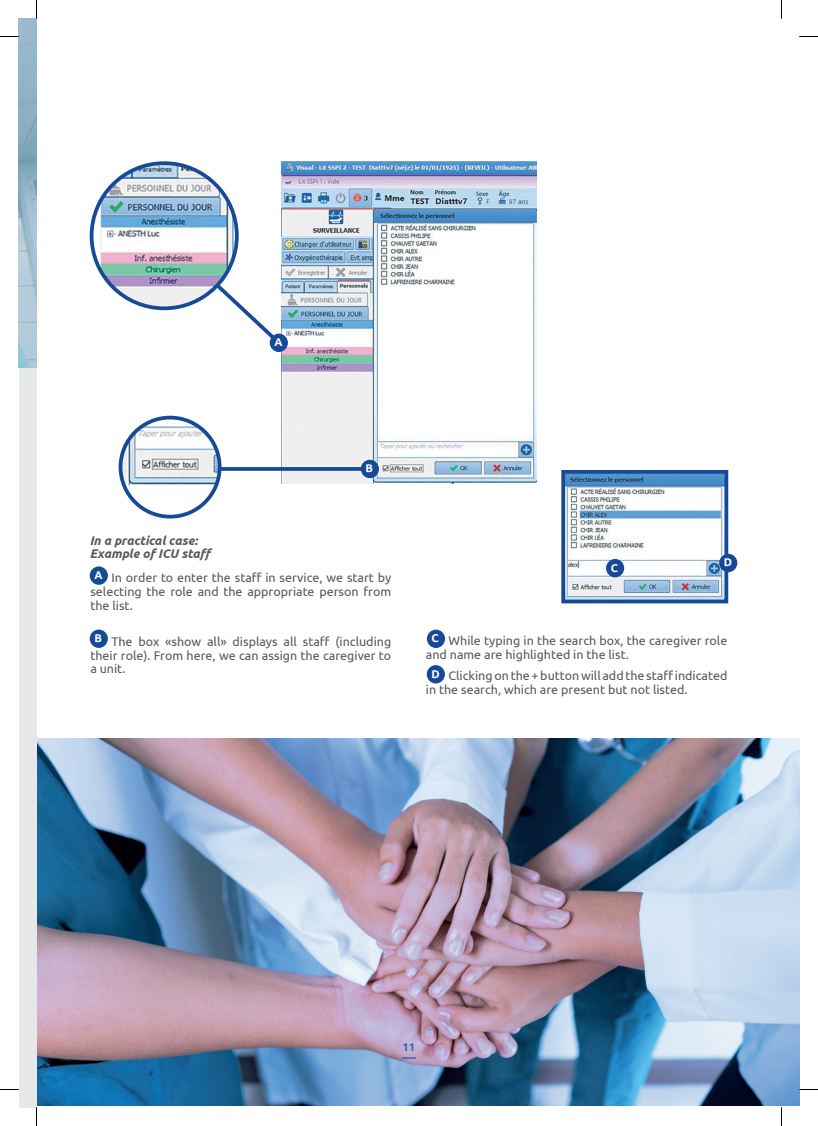
<style>
.page{position:relative;width:818px;height:1126px;background:#fff}
.page>*{position:absolute;margin:0;border:0;box-sizing:border-box;transform-origin:0 0}
.t1{font:12.5px/13.8px "Ubuntu";color:#57585a;text-align:justify}
.t2{font:italic 700 12.5px/13.8px "Ubuntu";color:#57585a}
.t3{font:700 11.25px "Ubuntu";color:#fff}
.t4{font:500 11.25px "Ubuntu";color:#185aa9}
</style>
<div class="page">
<img style="left:36px;top:738px;width:762px;height:367px">
<svg style="left:401px;top:1057px;width:15px;height:1px"></svg>
<div style="left:19px;top:367px;width:17px;height:740px;background:#e6e7e9"></div>
<img style="left:281px;top:161px;width:255px;height:322px">
<svg style="left:221px;top:467px;width:139px;height:4px"></svg>
<img style="left:19px;top:19px;width:17px;height:348px">
<svg style="left:159px;top:230px;width:125px;height:107px"></svg>
<div style="left:269px;top:333px;width:19px;height:19px;background:#164a96;border-radius:50%"></div>
<img style="left:101px;top:163px;width:136px;height:145px">
<div style="left:90px;top:161px;width:148px;height:149px;border:4px solid #164a96;border-radius:50%"></div>
<div style="left:360px;top:459px;width:19px;height:19px;background:#164a96;border-radius:50%"></div>
<img style="left:120px;top:420px;width:99px;height:65px">
<div style="left:119px;top:415px;width:102px;height:103px;border:4px solid #164a96;border-radius:50%"></div>
<div style="left:90px;top:566px;width:18px;height:18px;background:#164a96;border-radius:50%"></div>
<div style="left:90px;top:629px;width:18px;height:19px;background:#164a96;border-radius:50%"></div>
<img style="left:566px;top:475px;width:156px;height:123px">
<div style="left:561px;top:470px;width:166px;height:133px;border:4px solid #164a96"></div>
<div style="left:605px;top:559px;width:18px;height:18px;background:#164a96;border-radius:50%"></div>
<div style="left:426px;top:629px;width:19px;height:19px;background:#164a96;border-radius:50%"></div>
<div style="left:426px;top:665px;width:18px;height:18px;background:#164a96;border-radius:50%"></div>
<div style="left:718px;top:553px;width:18px;height:19px;background:#164a96;border-radius:50%"></div>
<svg style="left:0;top:36px;width:19px;height:1px"></svg>
<svg style="left:799px;top:36px;width:18px;height:1px"></svg>
<svg style="left:0;top:1089px;width:19px;height:1px"></svg>
<svg style="left:798px;top:1088px;width:19px;height:2px"></svg>
<svg style="left:36px;top:0;width:1px;height:19px"></svg>
<svg style="left:36px;top:1107px;width:1px;height:18px"></svg>
<p class="t3" style="left:274px;top:335px;width:10px">A</p>
<p class="t2" style="left:90px;top:533px;width:125px">In a practical case:<br>Example of ICU staff</p>
<p class="t3" style="left:365px;top:461px;width:9px">B</p>
<p class="t3" style="left:94px;top:568px;width:10px">A</p>
<p class="t1" style="left:90px;top:570px;width:302px;text-indent:21px">In order to enter the staff in service, we start by selecting the role and the appropriate person from the list.</p>
<p class="t3" style="left:610px;top:560px;width:9px">C</p>
<p class="t3" style="left:723px;top:555px;width:10px">D</p>
<p class="t3" style="left:431px;top:631px;width:9px">C</p>
<p class="t3" style="left:431px;top:666px;width:10px">D</p>
<p class="t3" style="left:94px;top:631px;width:9px">B</p>
<p class="t1" style="left:90px;top:634px;width:302px;text-indent:21px">The box «show all» displays all staff (including their role). From here, we can assign the caregiver to a unit.</p>
<p class="t1" style="left:425px;top:633px;width:303px;text-indent:23px">While typing in the search box, the caregiver role and name are highlighted in the list.</p>
<p class="t1" style="left:425px;top:668px;width:303px;text-indent:23px">Clicking on the + button will add the staff indicated in the search, which are present but not listed.</p>
<p class="t4" style="left:402px;top:1039px;width:14px">11</p>
</div>
